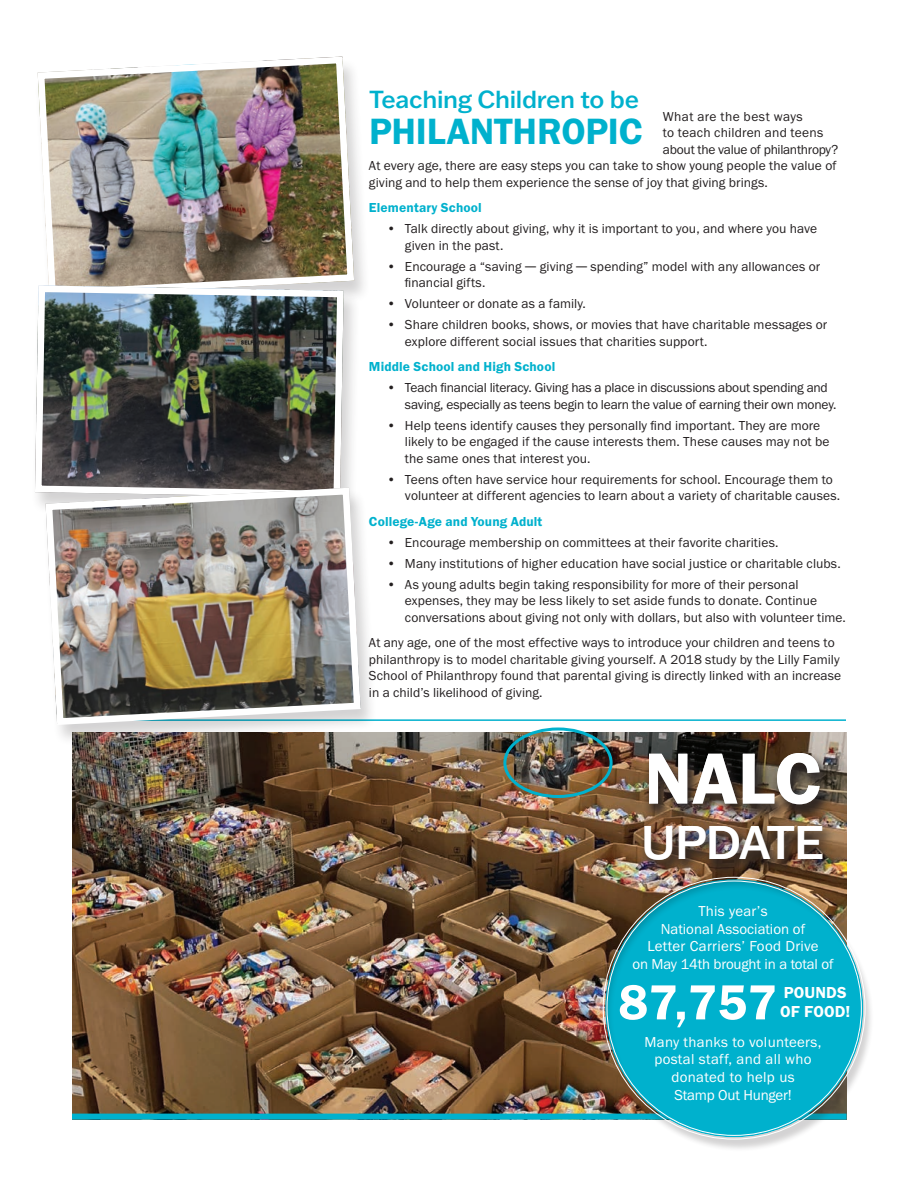
<style>
.page{position:relative;width:918px;height:1188px;background:#fff}
.page>*{position:absolute;margin:0;border:0;box-sizing:border-box;transform-origin:0 0}
.t1{font:74.7px "Franklin Gothic URW Dem";color:#fff}
.t2{font:51px "Franklin Gothic URW Dem";color:#fff}
.t3{font:500 46.2px "Franklin Gothic ATF";letter-spacing:-.03em;color:#fff}
.t4{font:37.95px "Franklin Gothic URW Dem";color:#00b1cd}
.t5{font:500 24.15px "Franklin Gothic ATF";letter-spacing:-.015em;color:#00b1cd}
.t6{font:16.5px/19.2px "Franklin Gothic URW Dem";letter-spacing:.01em;color:#fff}
.t7{font:14.85px/17.7px "Franklin Gothic URW Boo";letter-spacing:.015em;color:#fff;text-align:center}
.t8{font:13.5px/16.5px "Franklin Gothic URW Boo";letter-spacing:.005em;color:#231f20}
.t9{font:13.5px/16.5px "Franklin Gothic URW Boo";letter-spacing:-.015em;color:#231f20}
.t10{font:13.5px "Franklin Gothic URW Dem";letter-spacing:.01em;color:#00b1cd}
.t11{font:13.5px "Franklin Gothic URW Boo";letter-spacing:-.02em;color:#231f20}
.t12{font:13.5px "Franklin Gothic URW Boo";letter-spacing:.025em;color:#231f20}
.s1{font-size:16.5px}
</style>
<div class="page">
<img style="left:72px;top:733px;width:774px;height:381px">
<div style="left:72px;top:1114px;width:775px;height:6px;background:#00b1cd"></div>
<hr style="left:71px;top:719px;width:775px;height:2px;background:#00b1cd">
<div style="left:605px;top:883px;width:269px;height:269px;background:#231f20;opacity:.2"></div>
<div style="left:605px;top:878px;width:259px;height:260px;background:#231f20;opacity:.2"></div>
<div style="left:34px;top:58px;width:337px;height:261px;background:#231f20;opacity:.2"></div>
<img style="left:34px;top:56px;width:324px;height:230px">
<div style="left:31px;top:286px;width:330px;height:233px;background:#231f20;opacity:.2"></div>
<img style="left:32px;top:282px;width:315px;height:219px">
<div style="left:42px;top:489px;width:335px;height:258px;background:#231f20;opacity:.2"></div>
<img style="left:42px;top:484px;width:322px;height:244px">
<div style="left:640px;top:752px;width:196px;height:124px;background:#231f20;opacity:.75"></div>
<div style="left:503px;top:728px;width:110px;height:70px;border:3px solid #00b1cd;border-radius:50%"></div>
<h3 class="t5" style="left:369px;top:83px;width:272px">Teaching Children to be</h3>
<h3 class="t4" style="left:369px;top:108px;width:275px">PHILANTHROPIC</h3>
<p class="t12" style="left:663px;top:108px;width:141px">What are the best ways</p>
<p class="t8" style="left:663px;top:124px;width:162px">to teach children and teens</p>
<p class="t11" style="left:663px;top:141px;width:177px">about the value of philanthropy?</p>
<p class="t8" style="left:369px;top:157px;width:469px">At every age, there are easy steps you can take to show young people the value of</p>
<p class="t8" style="left:369px;top:174px;width:400px">giving and to help them experience the sense of joy that giving brings.</p>
<p class="t10" style="left:369px;top:199px;width:114px">Elementary School</p>
<p class="t8" style="left:405px;top:220px;width:414px;text-indent:-18px">• Talk directly about giving, why it is important to you, and where you have given in the past.</p>
<p class="t8" style="left:405px;top:258px;width:417px;text-indent:-18px">• Encourage a “saving <span class="s1">—</span> giving <span class="s1">—</span> spending” model with any allowances or financial gifts.</p>
<p class="t8" style="left:387px;top:295px;width:201px">• Volunteer or donate as a family.</p>
<p class="t8" style="left:405px;top:316px;width:424px;text-indent:-18px">• Share children books, shows, or movies that have charitable messages or explore different social issues that charities support.</p>
<p class="t10" style="left:369px;top:358px;width:188px">Middle School and High School</p>
<p class="t9" style="left:405px;top:379px;width:433px;text-indent:-18px">• Teach financial literacy. Giving has a place in discussions about spending and saving, especially as teens begin to learn the value of earning their own money.</p>
<p class="t8" style="left:405px;top:417px;width:426px;text-indent:-18px">• Help teens identify causes they personally find important. They are more likely to be engaged if the cause interests them. These causes may not be the same ones that interest you.</p>
<p class="t8" style="left:405px;top:471px;width:437px;text-indent:-18px">• Teens often have service hour requirements for school. Encourage them to volunteer at different agencies to learn about a variety of charitable causes.</p>
<p class="t10" style="left:369px;top:513px;width:175px">College-Age and Young Adult</p>
<p class="t8" style="left:387px;top:534px;width:393px">• Encourage membership on committees at their favorite charities.</p>
<p class="t8" style="left:387px;top:555px;width:455px">• Many institutions of higher education have social justice or charitable clubs.</p>
<p class="t8" style="left:405px;top:576px;width:443px;text-indent:-18px">• As young adults begin taking responsibility for more of their personal expenses, they may be less likely to set aside funds to donate. Continue conversations about giving not only with dollars, but also with volunteer time.</p>
<p class="t8" style="left:369px;top:634px;width:474px">At any age, one of the most effective ways to introduce your children and teens to philanthropy is to model charitable giving yourself. A 2018 study by the Lilly Family School of Philanthropy found that parental giving is directly linked with an increase in a child’s likelihood of giving.</p>
<h1 class="t1" style="left:644px;top:733px;width:179px">NALC</h1>
<h3 class="t3" style="left:641px;top:811px;width:184px">UPDATE</h3>
<p class="t7" style="left:632px;top:902px;width:203px">This year’s<br>National Association of<br>Letter Carriers’ Food Drive<br>on May 14th brought in a total of</p>
<h2 class="t2" style="left:618px;top:971px;width:160px">87,757</h2>
<p class="t6" style="left:780px;top:983px;width:72px">POUNDS<br>OF FOOD!</p>
<p class="t7" style="left:645px;top:1033px;width:178px">Many thanks to volunteers, postal staff, and all who donated to help us<br>Stamp Out Hunger!</p>
</div>
